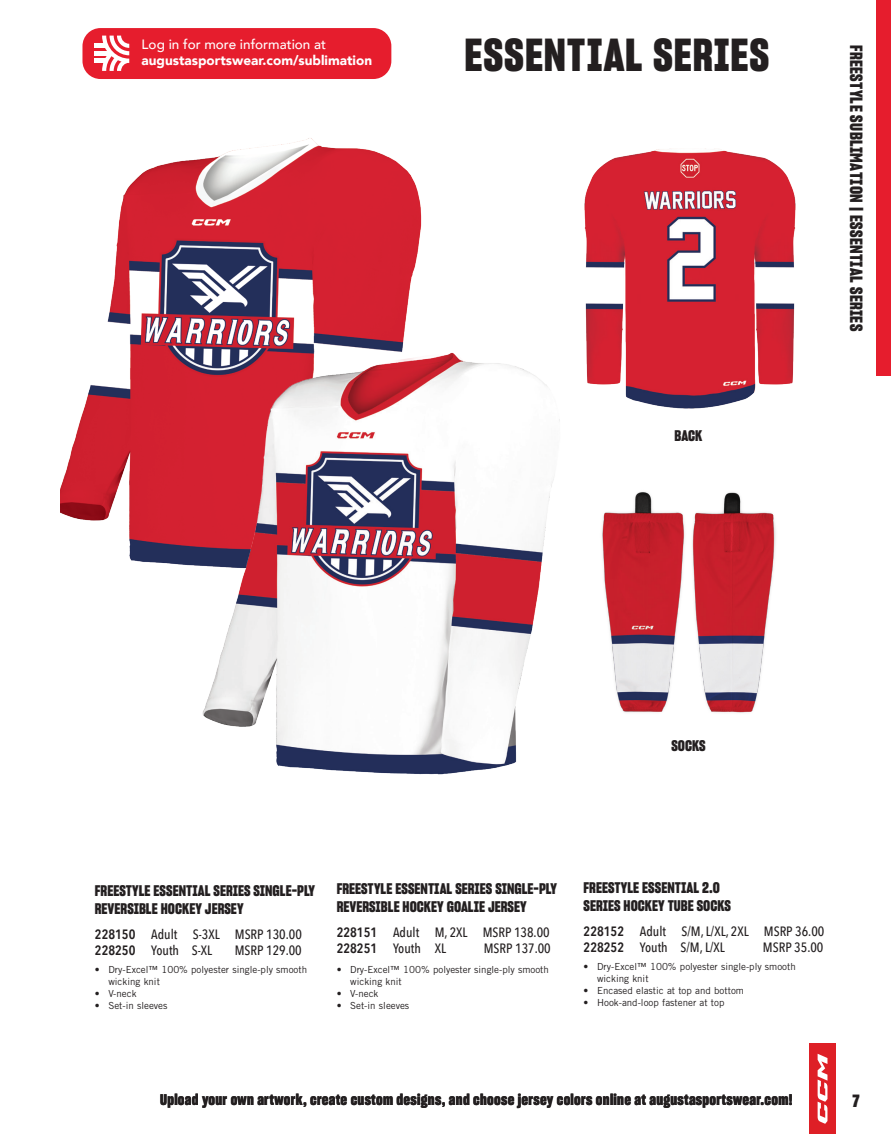
<style>
.page{position:relative;width:891px;height:1134px;background:#fff}
.page>*{position:absolute;margin:0;border:0;box-sizing:border-box;transform-origin:0 0}
.t1{font:700 45px "Sharp Grotesk";letter-spacing:.02em;color:#231f20}
.t2{font:700 17.25px "Sharp Grotesk";letter-spacing:.02em;color:#231f20}
.t3{font:700 15px/18px "Sharp Grotesk";color:#231f20}
.t4{font:700 15px "Sharp Grotesk";letter-spacing:.02em;color:#231f20}
.t5{font:500 13.5px/16.2px "Avenir Next Condensed";color:#231f20}
.t6{font:900 13.5px "Avenir";color:#fff}
.t7{font:500 13.5px "Avenir";color:#fff}
.t8{font:9.75px/12px "Trade Gothic LT Std";color:#231f20}
.s1{font-weight:600}
</style>
<div class="page">
<div style="left:809px;top:1043px;width:27px;height:91px;background:#de1f26"></div>
<svg style="left:818px;top:1054px;width:9px;height:70px"></svg>
<div style="left:876px;top:0;width:15px;height:376px;background:#e61d2d"></div>
<div style="left:82px;top:28px;width:309px;height:51px;background:#e61d2d;border-radius:18px"></div>
<hr style="left:94px;top:44px;width:12px;height:4px;background:#fff">
<hr style="left:94px;top:51px;width:17px;height:4px;background:#fff">
<hr style="left:94px;top:59px;width:12px;height:4px;background:#fff">
<svg style="left:102px;top:36px;width:27px;height:35px"></svg>
<img style="left:60px;top:138px;width:362px;height:428px">
<img style="left:200px;top:351px;width:360px;height:424px">
<img style="left:584px;top:148px;width:212px;height:261px">
<img style="left:602px;top:492px;width:174px;height:221px">
<h3 class="t7" style="left:142px;top:33px;width:186px">Log in for more information at</h3>
<h3 class="t6" style="left:142px;top:49px;width:232px">augustasportswear.com/sublimation</h3>
<h1 class="t1" style="left:464px;top:24px;width:306px">ESSENTIAL SERIES</h1>
<h3 class="t3" style="left:675px;top:427px;width:29px">BACK</h3>
<h2 class="t2" style="left:868px;top:45px;width:288px;rotate:90deg">FREESTYLE SUBLIMATION | ESSENTIAL SERIES</h2>
<h3 class="t3" style="left:671px;top:736px;width:36px">SOCKS</h3>
<h3 class="t3" style="left:95px;top:881px;width:222px">FREESTYLE ESSENTIAL SERIES SINGLE-PLY<br>REVERSIBLE HOCKEY JERSEY</h3>
<h3 class="t3" style="left:337px;top:880px;width:222px">FREESTYLE ESSENTIAL SERIES SINGLE-PLY<br>REVERSIBLE HOCKEY GOALIE JERSEY</h3>
<h3 class="t3" style="left:584px;top:879px;width:149px">FREESTYLE ESSENTIAL 2.0<br>SERIES HOCKEY TUBE SOCKS</h3>
<h3 class="t5" style="left:95px;top:926px;width:208px"><span class="s1">228150</span> Adult S-3XL MSRP 130.00<br><span class="s1">228250</span> Youth S-XL</h3>
<h3 class="t5" style="left:235px;top:942px;width:69px">MSRP 129.00</h3>
<h3 class="t5" style="left:337px;top:924px;width:214px"><span class="s1">228151</span> Adult M, 2XL MSRP 138.00<br><span class="s1">228251</span> Youth XL</h3>
<h3 class="t5" style="left:484px;top:940px;width:69px">MSRP 137.00</h3>
<h3 class="t5" style="left:584px;top:923px;width:242px"><span class="s1">228152</span> Adult S/M, L/XL, 2XL MSRP 36.00<br><span class="s1">228252</span> Youth S/M, L/XL</h3>
<h3 class="t5" style="left:763px;top:939px;width:62px">MSRP 35.00</h3>
<p class="t8" style="left:108px;top:963px;width:200px;text-indent:-14px">• Dry-Excel™ 100% polyester single-ply smooth wicking knit</p>
<p class="t8" style="left:95px;top:987px;width:43px">• V-neck</p>
<p class="t8" style="left:95px;top:999px;width:74px">• Set-in sleeves</p>
<p class="t8" style="left:350px;top:963px;width:200px;text-indent:-14px">• Dry-Excel™ 100% polyester single-ply smooth wicking knit</p>
<p class="t8" style="left:337px;top:987px;width:43px">• V-neck</p>
<p class="t8" style="left:337px;top:999px;width:74px">• Set-in sleeves</p>
<p class="t8" style="left:597px;top:960px;width:200px;text-indent:-14px">• Dry-Excel™ 100% polyester single-ply smooth wicking knit</p>
<p class="t8" style="left:584px;top:984px;width:162px">• Encased elastic at top and bottom</p>
<p class="t8" style="left:584px;top:996px;width:142px">• Hook-and-loop fastener at top</p>
<h3 class="t4" style="left:160px;top:1089px;width:634px">Upload your own artwork, create custom designs, and choose jersey colors online at augustasportswear.com!</h3>
<h2 class="t2" style="left:852px;top:1089px;width:9px">7</h2>
</div>
